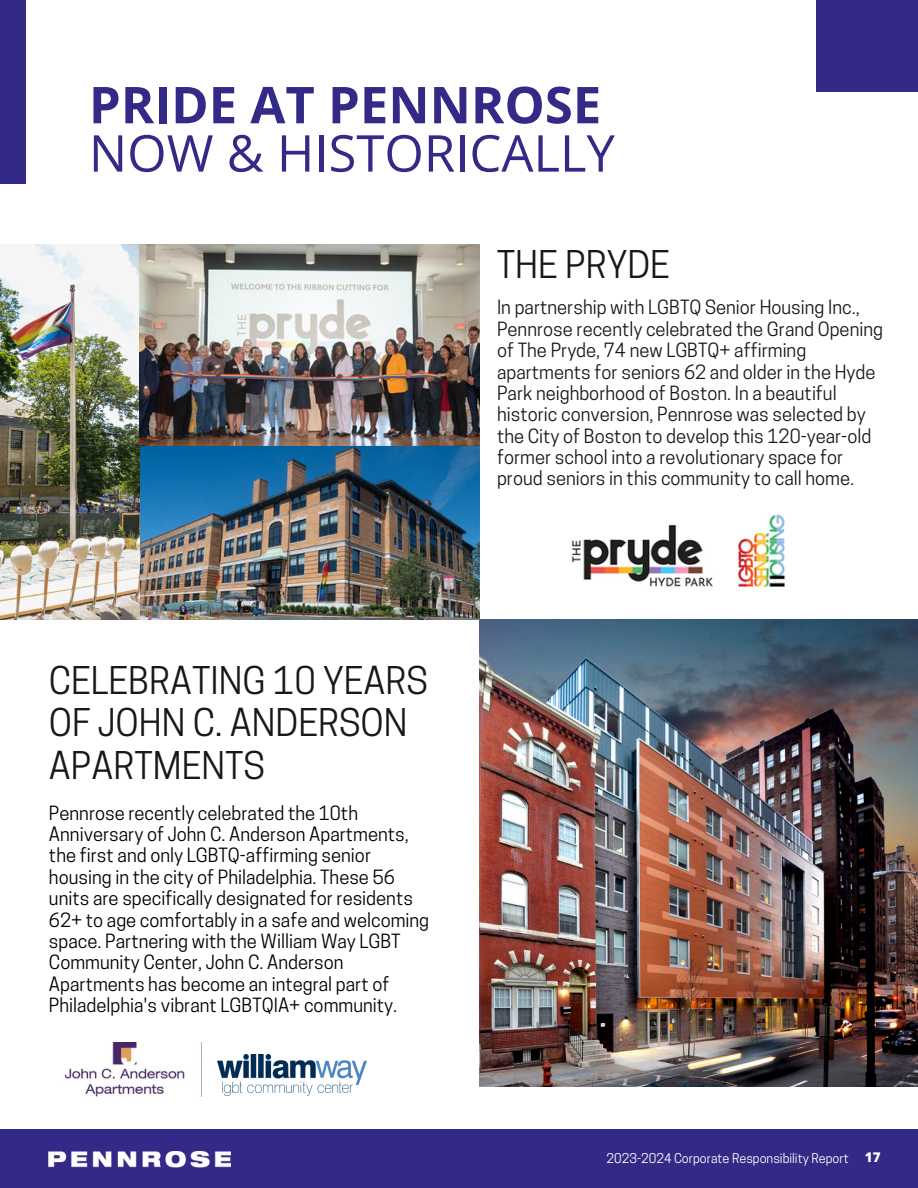
<style>
.page{position:relative;width:918px;height:1188px;background:#fff}
.page>*{position:absolute;margin:0;border:0;box-sizing:border-box;transform-origin:0 0}
.t1{font:50.85px "Open Sans";color:#332986}
.t2{font:700 50.85px "Open Sans";color:#332986}
.t3{font:35.85px/42.8px "Cooper Hewitt";color:#191717}
.t4{font:18.45px/21.3px "Cooper Hewitt";color:#000}
.t5{font:18.45px/21.3px "Cooper Hewitt";color:#191717}
.t6{font:800 13.35px "Open Sans";color:#fff}
.t7{font:12.75px "Cooper Hewitt";color:#fff}
</style>
<div class="page">
<div style="left:816px;top:0;width:102px;height:92px;background:#332986"></div>
<img style="left:480px;top:619px;width:438px;height:467px">
<img style="left:140px;top:446px;width:339px;height:173px">
<img style="left:0;top:244px;width:140px;height:375px">
<img style="left:571px;top:514px;width:214px;height:74px">
<img style="left:140px;top:244px;width:339px;height:202px">
<div style="left:0;top:1129px;width:918px;height:59px;background:#332986"></div>
<img style="left:49px;top:1152px;width:181px;height:16px">
<div style="left:0;top:0;width:26px;height:183px;background:#332986"></div>
<img style="left:217px;top:1055px;width:150px;height:40px">
<img style="left:63px;top:1042px;width:139px;height:54px">
<p class="t2" style="left:89px;top:69px;width:514px">PRIDE AT PENNROSE</p>
<p class="t1" style="left:89px;top:117px;width:527px">NOW &amp; HISTORICALLY</p>
<h4 class="t3" style="left:497px;top:248px;width:175px">THE PRYDE</h4>
<p class="t5" style="left:497px;top:299px;width:387px">In partnership with LGBTQ Senior Housing Inc., Pennrose recently celebrated the Grand Opening of The Pryde, 74 new LGBTQ+ affirming apartments for seniors 62 and older in the Hyde Park neighborhood of Boston. In a beautiful historic conversion, Pennrose was selected by the City of Boston to develop this 120-year-old former school into a revolutionary space for proud seniors in this community to call home.</p>
<p class="t3" style="left:49px;top:663px;width:381px">CELEBRATING 10 YEARS<br>OF JOHN C. ANDERSON<br>APARTMENTS</p>
<p class="t4" style="left:49px;top:804px;width:382px">Pennrose recently celebrated the 10th Anniversary of John C. Anderson Apartments, the first and only LGBTQ-affirming senior housing in the city of Philadelphia. These 56 units are specifically designated for residents 62+ to age comfortably in a safe and welcoming space. Partnering with the William Way LGBT Community Center, John C. Anderson Apartments has become an integral part of Philadelphia's vibrant LGBTQIA+ community.</p>
<p class="t7" style="left:607px;top:1153px;width:244px">2023-2024 Corporate Responsibility Report</p>
<p class="t6" style="left:865px;top:1148px;width:17px">17</p>
</div>
